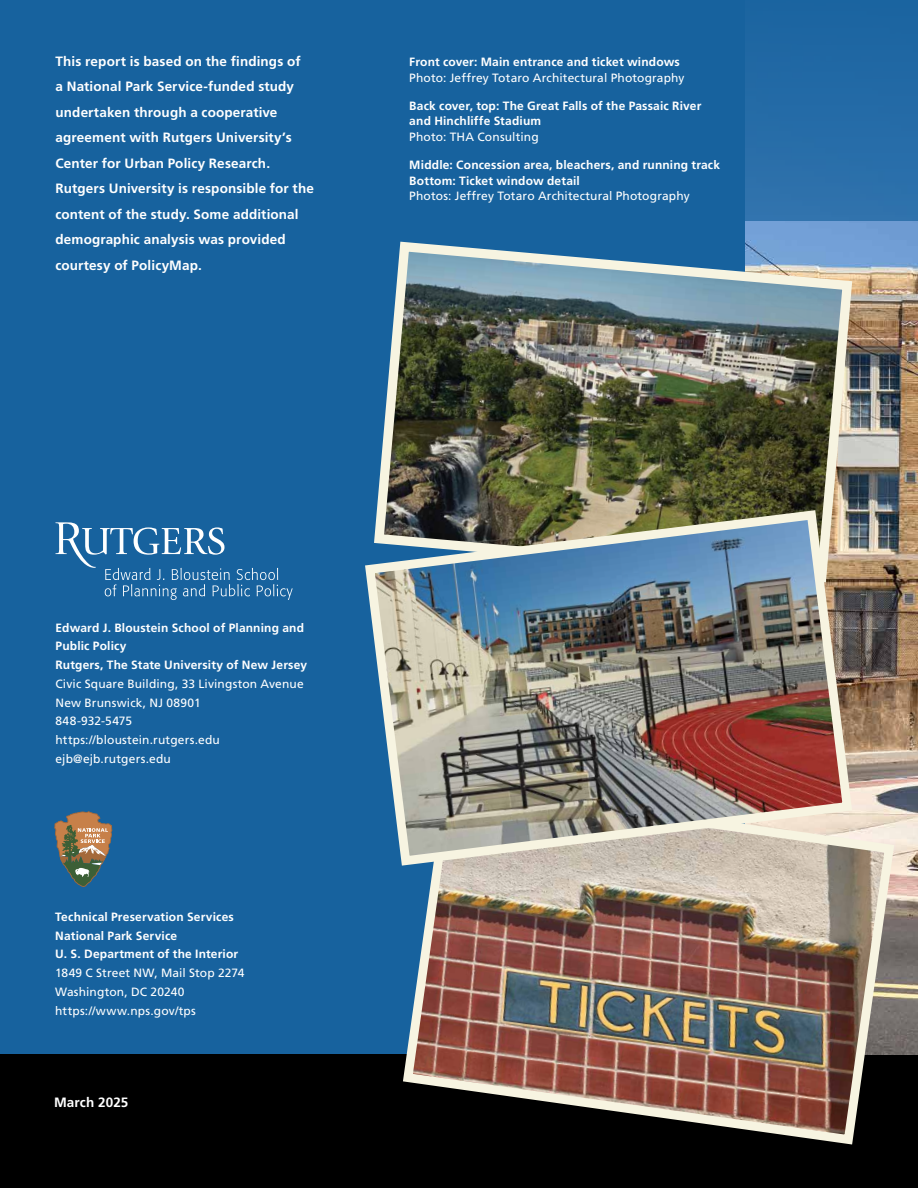
<style>
.page{position:relative;width:918px;height:1188px;background:#fff}
.page>*{position:absolute;margin:0;border:0;box-sizing:border-box;transform-origin:0 0}
.Paragraph_Frutiger_8_5_12_5{font:700 13.5px/25.5px "Frutiger LT Std";letter-spacing:.01em;color:#fff}
.photo_caption{font:700 12px/15.8px "Frutiger LT Std";letter-spacing:.015em;color:#fff}
.Paragraph_Frutiger_8_5_12_5-2{font:12px "Frutiger LT Std";letter-spacing:.01em;color:#fff}
.Paragraph_Frutiger_8_5_12_5-3{font:700 12px/18.8px "Frutiger LT Std";letter-spacing:.015em;color:#fff}
.photo_caption-2{font:12px/15.8px "Frutiger LT Std";letter-spacing:.01em;color:#fff}
.s1{font-weight:700}
.s2{font-weight:400}
</style>
<div class="page">
<div style="left:0;top:0;width:918px;height:1054px;background:#17629e"></div>
<div style="left:0;top:1054px;width:918px;height:134px;background:#000"></div>
<svg style="left:56px;top:522px;width:237px;height:78px"></svg>
<svg style="left:54px;top:811px;width:58px;height:76px"></svg>
<img style="left:746px;top:221px;width:172px;height:833px">
<svg style="left:745px;top:215px;width:173px;height:6px"></svg>
<div style="left:745px;top:0;width:173px;height:215px;background:#246ba6"></div>
<img style="left:377px;top:237px;width:480px;height:268px">
<img style="left:403px;top:777px;width:496px;height:368px">
<img style="left:365px;top:505px;width:492px;height:366px">
<p class="Paragraph_Frutiger_8_5_12_5" style="left:56px;top:48px;width:260px">This report is based on the findings of<br>a National Park Service-funded study undertaken through a cooperative agreement with Rutgers University’s Center for Urban Policy Research.<br>Rutgers University is responsible for the content of the study. Some additional demographic analysis was provided courtesy of PolicyMap.</p>
<p class="photo_caption-2" style="left:409px;top:54px;width:277px"><span class="s1">Front cover: Main entrance and ticket windows<br></span>Photo: Jeffrey Totaro Architectural Photography</p>
<p class="photo_caption" style="left:409px;top:98px;width:294px">Back cover, top: The Great Falls of the Passaic River and Hinchliffe Stadium<br><span class="s2">Photo: THA Consulting</span></p>
<p class="photo_caption" style="left:409px;top:157px;width:312px">Middle: Concession area, bleachers, and running track<br>Bottom: Ticket window detail<br><span class="s2">Photos: Jeffrey Totaro Architectural Photography</span></p>
<p class="Paragraph_Frutiger_8_5_12_5-3" style="left:56px;top:618px;width:250px">Edward J. Bloustein School of Planning and<br>Public Policy</p>
<p class="Paragraph_Frutiger_8_5_12_5-3" style="left:56px;top:656px;width:253px">Rutgers, The State University of New Jersey</p>
<p class="Paragraph_Frutiger_8_5_12_5-2" style="left:56px;top:677px;width:250px">Civic Square Building, 33 Livingston Avenue</p>
<p class="Paragraph_Frutiger_8_5_12_5-2" style="left:56px;top:695px;width:147px">New Brunswick, NJ 08901</p>
<p class="Paragraph_Frutiger_8_5_12_5-2" style="left:56px;top:714px;width:78px">848-932-5475</p>
<p class="Paragraph_Frutiger_8_5_12_5-2" style="left:56px;top:733px;width:166px">https://bloustein.rutgers.edu</p>
<p class="Paragraph_Frutiger_8_5_12_5-2" style="left:56px;top:752px;width:117px">ejb@ejb.rutgers.edu</p>
<p class="Paragraph_Frutiger_8_5_12_5-3" style="left:55px;top:907px;width:180px">Technical Preservation Services</p>
<p class="Paragraph_Frutiger_8_5_12_5-3" style="left:55px;top:926px;width:123px">National Park Service</p>
<p class="Paragraph_Frutiger_8_5_12_5-3" style="left:55px;top:945px;width:185px">U. S. Department of the Interior</p>
<p class="Paragraph_Frutiger_8_5_12_5-2" style="left:55px;top:966px;width:191px">1849 C Street NW, Mail Stop 2274</p>
<p class="Paragraph_Frutiger_8_5_12_5-2" style="left:55px;top:985px;width:131px">Washington, DC 20240</p>
<p class="Paragraph_Frutiger_8_5_12_5-2" style="left:55px;top:1003px;width:142px">https://www.nps.gov/tps</p>
<p class="Paragraph_Frutiger_8_5_12_5" style="left:54px;top:1090px;width:76px">March 2025</p>
</div>
